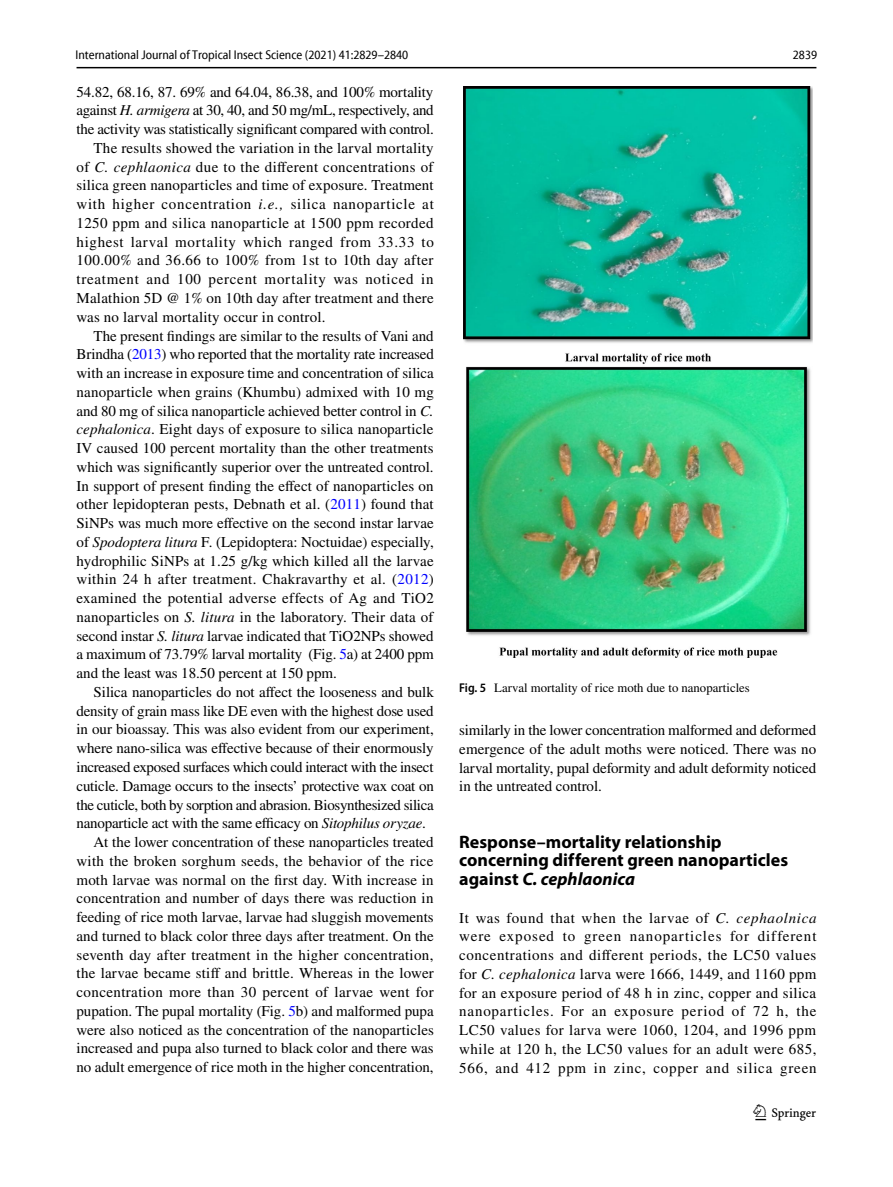
<style>
.page{position:relative;width:893px;height:1187px;background:#fff}
.page>*{position:absolute;margin:0;border:0;box-sizing:border-box;transform-origin:0 0}
.t1{font:22.5px "Springnew Regular 3";color:#000}
.t2{font:700 18px/18.8px "Myriad Pro";color:#000}
.t3{font:15px/18.8px "STIX";color:#000;text-align:justify}
.t4{font:15px "STIX";letter-spacing:.025em;color:#000}
.t5{font:15px "STIX";letter-spacing:-.02em;color:#000}
.t6{font:15px "STIX";letter-spacing:.045em;color:#000}
.t7{font:15px "STIX";letter-spacing:-.025em;color:#000}
.t8{font:15px "STIX";letter-spacing:.02em;color:#000}
.t9{font:15px "STIX";letter-spacing:.05em;color:#000}
.t10{font:15px "STIX";letter-spacing:.03em;color:#000}
.t11{font:semi-condensed 12.75px "Myriad Pro Unic";color:#000}
.t12{font:12.75px "STIX";color:#000}
.s1{font-style:italic}
.s2{color:#00f}
.s3{font-family:"Myriad Pro";font-weight:600;font-stretch:semi-condensed}
</style>
<div class="page">
<hr style="left:77px;top:67px;width:739px;height:1px;background:#000">
<img style="left:463px;top:87px;width:349px;height:570px">
<p class="t11" style="left:76px;top:50px;width:334px">International Journal of Tropical Insect Science (2021) 41:2829–2840</p>
<p class="t11" style="left:793px;top:50px;width:26px">2839</p>
<p class="t3" style="left:77px;top:83px;width:358px">54.82, 68.16, 87. 69% and 64.04, 86.38, and 100% mortality</p>
<p class="t5" style="left:77px;top:100px;width:359px">against <span class="s1">H. armigera</span> at 30, 40, and 50 mg/mL, respectively, and</p>
<p class="t3" style="left:77px;top:121px;width:359px">the activity was statistically significant compared with control.</p>
<p class="t3" style="left:94px;top:139px;width:342px">The results showed the variation in the larval mortality</p>
<p class="t4" style="left:77px;top:156px;width:359px">of <span class="s1">C. cephlaonica</span> due to the different concentrations of</p>
<p class="t3" style="left:77px;top:177px;width:359px">silica green nanoparticles and time of exposure. Treatment</p>
<p class="t6" style="left:77px;top:194px;width:359px">with higher concentration <span class="s1">i.e.,</span> silica nanoparticle at</p>
<p class="t4" style="left:77px;top:212px;width:359px">1250 ppm and silica nanoparticle at 1500 ppm recorded</p>
<p class="t6" style="left:77px;top:231px;width:359px">highest larval mortality which ranged from 33.33 to</p>
<p class="t10" style="left:77px;top:250px;width:359px">100.00% and 36.66 to 100% from 1st to 10th day after</p>
<p class="t9" style="left:77px;top:269px;width:359px">treatment and 100 percent mortality was noticed in</p>
<p class="t3" style="left:77px;top:289px;width:359px">Malathion 5D @ 1% on 10th day after treatment and there</p>
<p class="t3" style="left:77px;top:308px;width:251px">was no larval mortality occur in control.</p>
<p class="t3" style="left:94px;top:327px;width:342px">The present findings are similar to the results of Vani and</p>
<p class="t3" style="left:77px;top:346px;width:359px">Brindha (<span class="s2">2013</span>) who reported that the mortality rate increased</p>
<p class="t3" style="left:77px;top:364px;width:359px">with an increase in exposure time and concentration of silica</p>
<p class="t3" style="left:77px;top:383px;width:359px">nanoparticle when grains (Khumbu) admixed with 10 mg</p>
<p class="t3" style="left:77px;top:402px;width:359px">and 80 mg of silica nanoparticle achieved better control in <span class="s1">C.</span></p>
<p class="t3" style="left:77px;top:421px;width:358px"><span class="s1">cephalonica</span>. Eight days of exposure to silica nanoparticle</p>
<p class="t3" style="left:77px;top:439px;width:359px">IV caused 100 percent mortality than the other treatments</p>
<p class="t3" style="left:77px;top:458px;width:359px">which was significantly superior over the untreated control.</p>
<p class="t3" style="left:77px;top:477px;width:359px">In support of present finding the effect of nanoparticles on</p>
<p class="t3" style="left:77px;top:496px;width:359px">other lepidopteran pests, Debnath et al. (<span class="s2">2011</span>) found that</p>
<p class="t3" style="left:77px;top:514px;width:359px">SiNPs was much more effective on the second instar larvae</p>
<p class="t3" style="left:77px;top:533px;width:359px">of <span class="s1">Spodoptera litura</span> F. (Lepidoptera: Noctuidae) especially,</p>
<p class="t3" style="left:77px;top:552px;width:359px">hydrophilic SiNPs at 1.25 g/kg which killed all the larvae</p>
<p class="t4" style="left:77px;top:569px;width:359px">within 24 h after treatment. Chakravarthy et al. (<span class="s2">2012</span>)</p>
<p class="t4" style="left:77px;top:587px;width:359px">examined the potential adverse effects of Ag and TiO2</p>
<p class="t3" style="left:77px;top:608px;width:358px">nanoparticles on <span class="s1">S. litura</span> in the laboratory. Their data of</p>
<p class="t3" style="left:77px;top:627px;width:359px">second instar <span class="s1">S. litura</span> larvae indicated that TiO2NPs showed</p>
<p class="t3" style="left:77px;top:646px;width:359px">a maximum of 73.79% larval mortality (Fig. <span class="s2">5</span>a) at 2400 ppm</p>
<p class="t3" style="left:77px;top:664px;width:262px">and the least was 18.50 percent at 150 ppm.</p>
<p class="t3" style="left:94px;top:683px;width:342px">Silica nanoparticles do not affect the looseness and bulk</p>
<p class="t3" style="left:77px;top:702px;width:359px">density of grain mass like DE even with the highest dose used</p>
<p class="t3" style="left:77px;top:721px;width:359px">in our bioassay. This was also evident from our experiment,</p>
<p class="t3" style="left:77px;top:739px;width:358px">where nano-silica was effective because of their enormously</p>
<p class="t5" style="left:77px;top:756px;width:358px">increased exposed surfaces which could interact with the insect</p>
<p class="t3" style="left:77px;top:777px;width:359px">cuticle. Damage occurs to the insects’ protective wax coat on</p>
<p class="t7" style="left:77px;top:794px;width:359px">the cuticle, both by sorption and abrasion. Biosynthesized silica</p>
<p class="t3" style="left:77px;top:814px;width:351px">nanoparticle act with the same efficacy on <span class="s1">Sitophilus oryzae</span>.</p>
<p class="t3" style="left:94px;top:833px;width:342px">At the lower concentration of these nanoparticles treated</p>
<p class="t3" style="left:77px;top:852px;width:358px">with the broken sorghum seeds, the behavior of the rice</p>
<p class="t3" style="left:77px;top:871px;width:359px">moth larvae was normal on the first day. With increase in</p>
<p class="t3" style="left:77px;top:889px;width:358px">concentration and number of days there was reduction in</p>
<p class="t3" style="left:77px;top:908px;width:359px">feeding of rice moth larvae, larvae had sluggish movements</p>
<p class="t3" style="left:77px;top:927px;width:359px">and turned to black color three days after treatment. On the</p>
<p class="t8" style="left:77px;top:944px;width:358px">seventh day after treatment in the higher concentration,</p>
<p class="t3" style="left:77px;top:964px;width:359px">the larvae became stiff and brittle. Whereas in the lower</p>
<p class="t4" style="left:77px;top:981px;width:359px">concentration more than 30 percent of larvae went for</p>
<p class="t3" style="left:77px;top:1002px;width:359px">pupation. The pupal mortality (Fig. <span class="s2">5</span>b) and malformed pupa</p>
<p class="t3" style="left:77px;top:1021px;width:359px">were also noticed as the concentration of the nanoparticles</p>
<p class="t3" style="left:77px;top:1039px;width:359px">increased and pupa also turned to black color and there was</p>
<p class="t3" style="left:77px;top:1058px;width:359px">no adult emergence of rice moth in the higher concentration,</p>
<p class="t12" style="left:459px;top:679px;width:292px"><span class="s3">Fig. 5</span> Larval mortality of rice moth due to nanoparticles</p>
<p class="t3" style="left:459px;top:721px;width:359px">similarly in the lower concentration malformed and deformed emergence of the adult moths were noticed. There was no larval mortality, pupal deformity and adult deformity noticed in the untreated control.</p>
<p class="t2" style="left:459px;top:831px;width:330px">Response–mortality relationship concerning different green nanoparticles against <span class="s1">C. cephlaonica</span></p>
<p class="t3" style="left:459px;top:909px;width:359px">It was found that when the larvae of <span class="s1">C. cephaolnica </span>were exposed to green nanoparticles for different concentrations and different periods, the LC50 values for <span class="s1">C. cephalonica</span> larva were 1666, 1449, and 1160 ppm for an exposure period of 48 h in zinc, copper and silica nanoparticles. For an exposure period of 72 h, the LC50 values for larva were 1060, 1204, and 1996 ppm while at 120 h, the LC50 values for an adult were 685, 566, and 412 ppm in zinc, copper and silica green</p>
<h1 class="t1" style="left:755px;top:1104px;width:62px">1 3</h1>
</div>
